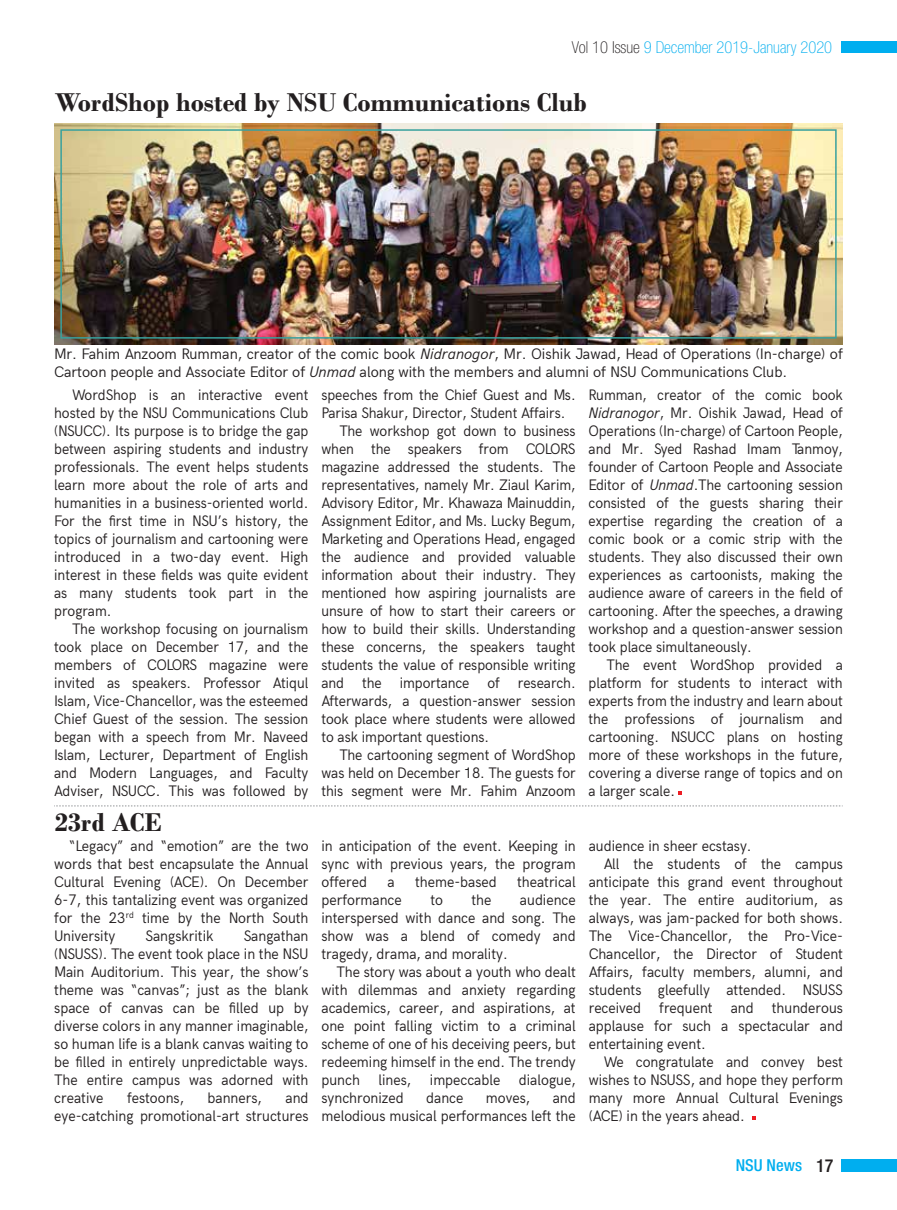
<style>
.page{position:relative;width:897px;height:1210px;background:#fff}
.page>*{position:absolute;margin:0;border:0;box-sizing:border-box;transform-origin:0 0}
.t1{font:700 27px "Bodoni";color:#231f20}
.t2{font:100 condensed 16.5px "Helvetica Neue LT Pro";color:#00aeef}
.t3{font:500 condensed 16.5px "Helvetica Neue LT Pro";color:#00aeef}
.t4{font:15px/18px "Acari Sans";color:#231f20;text-align:justify;scale:.95 1}
.t5{font:15px/18px "Acari Sans";color:#231f20;text-align:justify;scale:.96 1}
.t6{font:15px/18px "Acari Sans";color:#231f20}
.s1{color:#231f20}
.s2{font-style:italic}
.s3{font-size:18px;color:#231f20}
</style>
<div class="page">
<svg style="left:54px;top:805px;width:788px;height:1px"></svg>
<img style="left:54px;top:124px;width:788px;height:221px">
<div style="left:60px;top:129px;width:776px;height:210px;border:2px solid #38a19e"></div>
<svg style="left:678px;top:791px;width:3px;height:4px"></svg>
<svg style="left:752px;top:1116px;width:3px;height:4px"></svg>
<div style="left:840px;top:1159px;width:56px;height:13px;background:#00aeef"></div>
<div style="left:840px;top:41px;width:56px;height:11px;background:#00aeef"></div>
<p class="t2" style="left:572px;top:38px;width:262px"><span class="s1">Vol 10 Issue</span> 9 December 2019-January 2020</p>
<h1 class="t1" style="left:55px;top:86px;width:533px">WordShop hosted by NSU Communications Club</h1>
<p class="t6" style="left:54px;top:344px;width:790px">Mr. Fahim Anzoom Rumman, creator of the comic book <span class="s2">Nidranogor</span>, Mr. Oishik Jawad, Head of Operations (In-charge) of<br>Cartoon people and Associate Editor of <span class="s2">Unmad</span> along with the members and alumni of NSU Communications Club.</p>
<p class="t4" style="left:54px;top:384px;width:269px;text-indent:18px">WordShop is an interactive event hosted by the NSU Communications Club (NSUCC). Its purpose is to bridge the gap between aspiring students and industry professionals. The event helps students learn more about the role of arts and humanities in a business-oriented world.<br>For the first time in NSU’s history, the topics of journalism and cartooning were introduced in a two-day event. High interest in these fields was quite evident as many students took part in the program.</p>
<p class="t4" style="left:54px;top:618px;width:269px;text-indent:18px">The workshop focusing on journalism took place on December 17, and the members of COLORS magazine were invited as speakers. Professor Atiqul Islam, Vice-Chancellor, was the esteemed Chief Guest of the session. The session began with a speech from Mr. Naveed Islam, Lecturer, Department of English and Modern Languages, and Faculty Adviser, NSUCC. This was followed by</p>
<h1 class="t1" style="left:55px;top:806px;width:109px">23rd ACE</h1>
<p class="t5" style="left:54px;top:835px;width:266px;text-indent:15px">“Legacy” and “emotion” are the two words that best encapsulate the Annual Cultural Evening (ACE). On December 6-7, this tantalizing event was organized for the 23<sup>rd</sup> time by the North South University</p>
<p class="t5" style="left:54px;top:925px;width:266px;text-indent:189px">Sangathan (NSUSS). The event took place in the NSU Main Auditorium. This year, the show’s theme was “canvas”; just as the blank space of canvas can be filled up by diverse colors in any manner imaginable, so human life is a blank canvas waiting to be filled in entirely unpredictable ways.<br>The entire campus was adorned with creative</p>
<p class="t5" style="left:145px;top:925px;width:72px">Sangskritik</p>
<p class="t5" style="left:127px;top:1087px;width:61px">festoons,</p>
<p class="t5" style="left:207px;top:1087px;width:58px">banners,</p>
<p class="t5" style="left:54px;top:1087px;width:266px;text-align:right">and<br>eye-catching promotional-art structures</p>
<p class="t4" style="left:321px;top:384px;width:269px">speeches from the Chief Guest and Ms.</p>
<p class="t4" style="left:321px;top:402px;width:258px">Parisa Shakur, Director, Student Affairs.</p>
<p class="t4" style="left:339px;top:420px;width:250px">The workshop got down to business</p>
<p class="t4" style="left:321px;top:438px;width:269px">when the speakers from COLORS</p>
<p class="t4" style="left:321px;top:456px;width:269px">magazine addressed the students. The</p>
<p class="t4" style="left:321px;top:474px;width:269px">representatives, namely Mr. Ziaul Karim,</p>
<p class="t4" style="left:321px;top:492px;width:269px">Advisory Editor, Mr. Khawaza Mainuddin,</p>
<p class="t4" style="left:321px;top:510px;width:269px">Assignment Editor, and Ms. Lucky Begum,</p>
<p class="t4" style="left:321px;top:528px;width:269px">Marketing and Operations Head, engaged</p>
<p class="t4" style="left:321px;top:546px;width:269px">the audience and provided valuable</p>
<p class="t4" style="left:321px;top:564px;width:269px">information about their industry. They</p>
<p class="t4" style="left:321px;top:582px;width:269px">mentioned how aspiring journalists are</p>
<p class="t4" style="left:321px;top:600px;width:269px">unsure of how to start their careers or</p>
<p class="t4" style="left:321px;top:618px;width:269px">how to build their skills. Understanding</p>
<p class="t4" style="left:321px;top:636px;width:269px">these concerns, the speakers taught</p>
<p class="t4" style="left:321px;top:654px;width:269px">students the value of responsible writing</p>
<p class="t4" style="left:321px;top:672px;width:269px">and the importance of research.</p>
<p class="t4" style="left:321px;top:690px;width:269px">Afterwards, a question-answer session</p>
<p class="t4" style="left:321px;top:708px;width:269px">took place where students were allowed</p>
<p class="t4" style="left:321px;top:726px;width:178px">to ask important questions.</p>
<p class="t4" style="left:339px;top:744px;width:250px">The cartooning segment of WordShop</p>
<p class="t4" style="left:321px;top:762px;width:269px">was held on December 18. The guests for</p>
<p class="t4" style="left:321px;top:780px;width:269px">this segment were Mr. Fahim Anzoom</p>
<p class="t4" style="left:588px;top:384px;width:269px">Rumman, creator of the comic book <span class="s2">Nidranogor</span>, Mr. Oishik Jawad, Head of Operations (In-charge) of Cartoon People, and Mr. Syed Rashad Imam Tanmoy, founder of Cartoon People and Associate Editor of <span class="s2">Unmad</span>.The cartooning session consisted of the guests sharing their expertise regarding the creation of a comic book or a comic strip with the students. They also discussed their own experiences as cartoonists, making the audience aware of careers in the field of cartooning. After the speeches, a drawing workshop and a question-answer session took place simultaneously.</p>
<p class="t4" style="left:588px;top:654px;width:269px;text-indent:18px">The event WordShop provided a platform for students to interact with experts from the industry and learn about the professions of journalism and cartooning. NSUCC plans on hosting more of these workshops in the future, covering a diverse range of topics and on a larger scale.</p>
<p class="t5" style="left:321px;top:835px;width:266px">in anticipation of the event. Keeping in sync with previous years, the program offered</p>
<p class="t5" style="left:387px;top:871px;width:9px">a</p>
<p class="t5" style="left:415px;top:871px;width:86px">theme-based</p>
<p class="t5" style="left:517px;top:871px;width:63px">theatrical</p>
<p class="t5" style="left:321px;top:889px;width:85px">performance</p>
<p class="t5" style="left:430px;top:889px;width:15px">to</p>
<p class="t5" style="left:471px;top:889px;width:22px">the</p>
<p class="t5" style="left:321px;top:889px;width:266px;text-indent:198px">audience interspersed with dance and song. The show was a blend of comedy and tragedy, drama, and morality.</p>
<p class="t5" style="left:321px;top:961px;width:266px;text-indent:15px">The story was about a youth who dealt with dilemmas and anxiety regarding academics, career, and aspirations, at one point falling victim to a criminal scheme of one of his deceiving peers, but redeeming himself in the end. The trendy punch lines, impeccable dialogue, synchronized</p>
<p class="t5" style="left:321px;top:1087px;width:266px;text-align:right">and<br>melodious musical performances left the</p>
<p class="t5" style="left:426px;top:1087px;width:40px">dance</p>
<p class="t5" style="left:486px;top:1087px;width:48px">moves,</p>
<p class="t5" style="left:588px;top:835px;width:171px">audience in sheer ecstasy.</p>
<p class="t5" style="left:603px;top:853px;width:251px">All the students of the campus</p>
<p class="t5" style="left:588px;top:871px;width:266px">anticipate this grand event throughout</p>
<p class="t5" style="left:588px;top:889px;width:266px">the year. The entire auditorium, as</p>
<p class="t5" style="left:588px;top:907px;width:266px">always, was jam-packed for both shows.</p>
<p class="t5" style="left:588px;top:925px;width:266px">The Vice-Chancellor, the Pro-Vice-</p>
<p class="t5" style="left:588px;top:943px;width:266px">Chancellor, the Director of Student</p>
<p class="t5" style="left:588px;top:961px;width:266px">Affairs, faculty members, alumni, and</p>
<p class="t5" style="left:588px;top:979px;width:266px">students gleefully attended. NSUSS</p>
<p class="t5" style="left:588px;top:997px;width:266px">received frequent and thunderous</p>
<p class="t5" style="left:588px;top:1015px;width:266px">applause for such a spectacular and</p>
<p class="t5" style="left:588px;top:1033px;width:123px">entertaining event.</p>
<p class="t5" style="left:603px;top:1051px;width:251px">We congratulate and convey best</p>
<p class="t5" style="left:588px;top:1069px;width:266px">wishes to NSUSS, and hope they perform</p>
<p class="t5" style="left:588px;top:1087px;width:266px">many more Annual Cultural Evenings</p>
<p class="t5" style="left:588px;top:1105px;width:164px">(ACE) in the years ahead.</p>
<p class="t3" style="left:735px;top:1155px;width:99px">NSU News <span class="s3">17</span></p>
</div>
